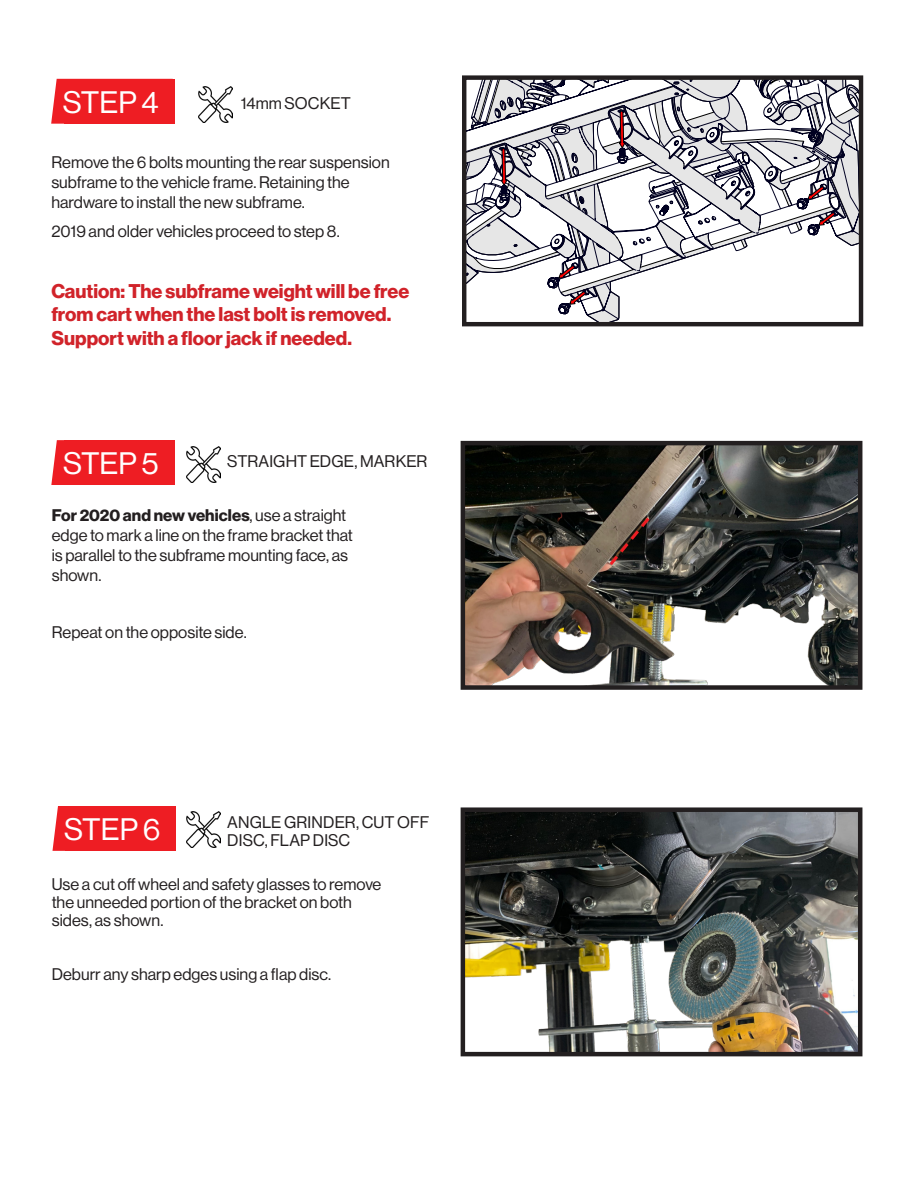
<style>
.page{position:relative;width:918px;height:1188px;background:#fff}
.page>*{position:absolute;margin:0;border:0;box-sizing:border-box;transform-origin:0 0}
.t1{font:30.45px "N Haas Grotesk DS Pro 55 Rg";color:#fff}
.t2{font:19.5px/23.4px "N Haas Grotesk DS Pro 75 Bd";color:#d1232a}
.t3{font:16.5px/19.8px "N Haas Grotesk DS Pro 55 Rg";color:#231f20}
.s1{font-family:"N Haas Grotesk DS Pro 75 Bd"}
</style>
<div class="page">
<img style="left:198px;top:87px;width:34px;height:35px">
<svg style="left:51px;top:79px;width:13px;height:45px"></svg>
<div style="left:64px;top:79px;width:110px;height:45px;background:#ee1d23"></div>
<svg style="left:467px;top:80px;width:391px;height:241px"></svg>
<svg style="left:467px;top:80px;width:377px;height:203px"></svg>
<div style="left:462px;top:75px;width:401px;height:251px;border:4px solid #231f20"></div>
<img style="left:466px;top:446px;width:391px;height:239px">
<div style="left:461px;top:441px;width:401px;height:249px;border:4px solid #231f20"></div>
<img style="left:466px;top:812px;width:391px;height:239px">
<div style="left:461px;top:807px;width:401px;height:249px;border:4px solid #231f20"></div>
<img style="left:187px;top:447px;width:34px;height:36px">
<img style="left:187px;top:812px;width:34px;height:35px">
<svg style="left:51px;top:440px;width:13px;height:45px"></svg>
<div style="left:64px;top:440px;width:111px;height:45px;background:#ee1d23"></div>
<svg style="left:53px;top:806px;width:13px;height:45px"></svg>
<div style="left:66px;top:806px;width:110px;height:45px;background:#ee1d23"></div>
<svg style="left:607px;top:514px;width:46px;height:54px;background:#57463e"></svg>
<p class="t1" style="left:63px;top:85px;width:97px">STEP 4</p>
<p class="t3" style="left:241px;top:93px;width:112px">14mm SOCKET</p>
<p class="t3" style="left:51px;top:153px;width:340px">Remove the 6 bolts mounting the rear suspension subframe to the vehicle frame. Retaining the hardware to install the new subframe.</p>
<p class="t3" style="left:51px;top:221px;width:290px">2019 and older vehicles proceed to step 8.</p>
<p class="t2" style="left:51px;top:280px;width:360px">Caution: The subframe weight will be free from cart when the last bolt is removed.<br>Support with a floor jack if needed.</p>
<p class="t1" style="left:63px;top:447px;width:97px">STEP 5</p>
<p class="t3" style="left:227px;top:451px;width:202px">STRAIGHT EDGE, MARKER</p>
<p class="t3" style="left:52px;top:506px;width:303px"><span class="s1">For 2020 and new vehicles</span>, use a straight edge to mark a line on the frame bracket that is parallel to the subframe mounting face, as shown.</p>
<p class="t3" style="left:52px;top:623px;width:197px">Repeat on the opposite side.</p>
<p class="t1" style="left:64px;top:812px;width:98px">STEP 6</p>
<p class="t3" style="left:227px;top:814px;width:203px;line-height:18px">ANGLE GRINDER, CUT OFF<br>DISC, FLAP DISC</p>
<p class="t3" style="left:52px;top:875px;width:331px;line-height:18px">Use a cut off wheel and safety glasses to remove the unneeded portion of the bracket on both sides, as shown.</p>
<p class="t3" style="left:52px;top:964px;width:281px">Deburr any sharp edges using a flap disc.</p>
</div>
